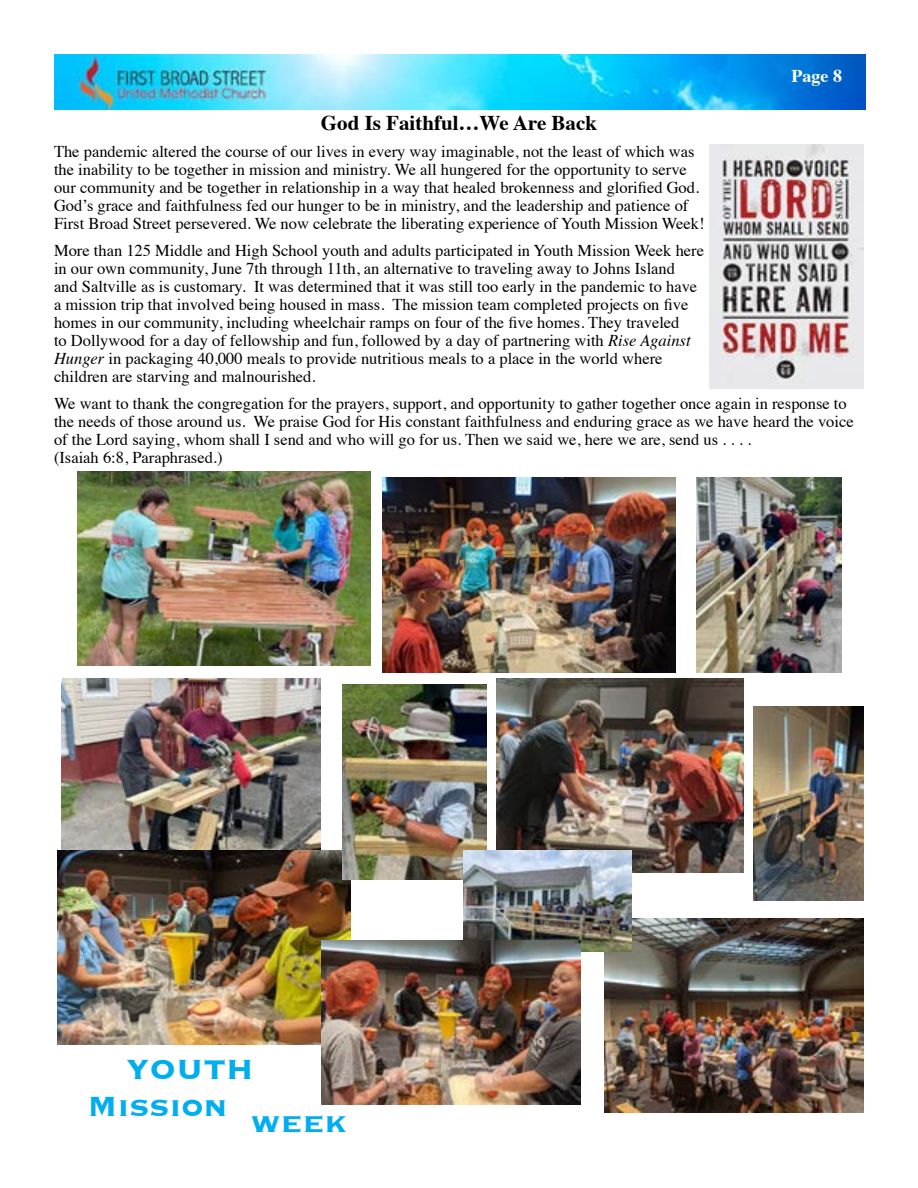
<style>
.page{position:relative;width:918px;height:1188px;background:#fff}
.page>*{position:absolute;margin:0;border:0;box-sizing:border-box;transform-origin:0 0}
.t1{font:700 36px/37.7px "Copperplate";color:#00aeef}
.t2{font:700 21px "Times";color:#000}
.t3{font:700 18px "Times";color:#fff}
.t4{font:16.5px/18px "Times";color:#000}
.s1{font-style:italic}
</style>
<div class="page">
<img style="left:54px;top:54px;width:812px;height:55px">
<img style="left:77px;top:471px;width:294px;height:194px">
<img style="left:697px;top:478px;width:145px;height:194px">
<img style="left:61px;top:678px;width:260px;height:172px">
<img style="left:382px;top:478px;width:294px;height:194px">
<img style="left:497px;top:678px;width:247px;height:194px">
<img style="left:754px;top:706px;width:110px;height:195px">
<img style="left:58px;top:850px;width:293px;height:195px">
<img style="left:604px;top:918px;width:259px;height:195px">
<img style="left:342px;top:685px;width:145px;height:194px">
<img style="left:464px;top:851px;width:167px;height:100px">
<img style="left:322px;top:940px;width:259px;height:164px">
<img style="left:710px;top:144px;width:154px;height:244px">
<p class="t3" style="left:792px;top:59px;width:52px">Page 8</p>
<p class="t2" style="left:321px;top:103px;width:278px">God Is Faithful…We Are Back</p>
<p class="t4" style="left:54px;top:141px;width:652px">The pandemic altered the course of our lives in every way imaginable, not the least of which was the inability to be together in mission and ministry. We all hungered for the opportunity to serve our community and be together in relationship in a way that healed brokenness and glorified God.<br>God’s grace and faithfulness fed our hunger to be in ministry, and the leadership and patience of First Broad Street persevered. We now celebrate the liberating experience of Youth Mission Week!</p>
<p class="t4" style="left:54px;top:240px;width:652px">More than 125 Middle and High School youth and adults participated in Youth Mission Week here in our own community, June 7th through 11th, an alternative to traveling away to Johns Island<br>and Saltville as is customary. It was determined that it was still too early in the pandemic to have a mission trip that involved being housed in mass. The mission team completed projects on five homes in our community, including wheelchair ramps on four of the five homes. They traveled<br>to Dollywood for a day of fellowship and fun, followed by a day of partnering with <span class="s1">Rise Against Hunger</span> in packaging 40,000 meals to provide nutritious meals to a place in the world where children are starving and malnourished.</p>
<p class="t4" style="left:54px;top:393px;width:801px">We want to thank the congregation for the prayers, support, and opportunity to gather together once again in response to the needs of those around us. We praise God for His constant faithfulness and enduring grace as we have heard the voice of the Lord saying, whom shall I send and who will go for us. Then we said we, here we are, send us . . . .<br>(Isaiah 6:8, Paraphrased.)</p>
<h1 class="t1" style="left:88px;top:1048px;width:261px;text-indent:38px">YOUTH<br>Mission week</h1>
</div>
